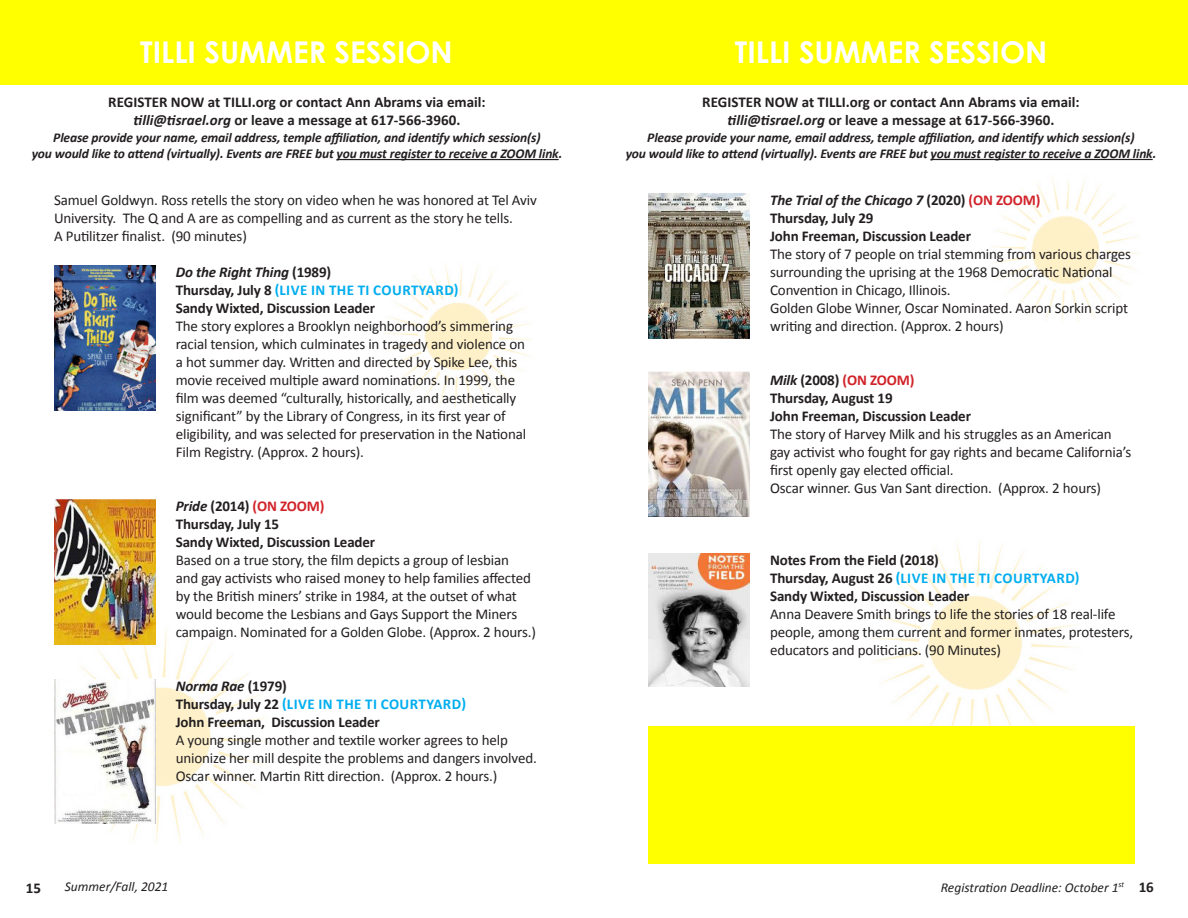
<style>
.page{position:relative;width:1188px;height:918px;background:#fff}
.page>*{position:absolute;margin:0;border:0;box-sizing:border-box;transform-origin:0 0}
.t1{font:700 31.5px "Century Gothic";color:#fff}
.t2{font:700 30px "Century Gothic";color:#fff}
.t3{font:15px/18px "Calibri";letter-spacing:-.01em;color:#231f20}
.t4{font:700 15px/18px "Calibri";letter-spacing:-.01em;color:#231f20}
.t5{font:italic 700 13.5px/16.5px "Calibri";letter-spacing:-.01em;color:#231f20;text-align:center}
.t6{font:italic 13.5px "Calibri";color:#231f20}
.s1{font-style:italic}
.s2{color:#d1232a}
.s3{color:#00aeef}
</style>
<div class="page">
<img style="left:991px;top:176px;width:149px;height:146px">
<img style="left:384px;top:263px;width:149px;height:146px">
<img style="left:52px;top:628px;width:217px;height:215px">
<img style="left:871px;top:539px;width:206px;height:187px">
<div style="left:0;top:0;width:1188px;height:84px;background:#ff0"></div>
<hr style="left:337px;top:159px;width:222px;height:1px;background:#231f20">
<hr style="left:931px;top:159px;width:222px;height:1px;background:#231f20">
<img style="left:54px;top:500px;width:102px;height:144px">
<img style="left:648px;top:193px;width:102px;height:145px">
<img style="left:648px;top:372px;width:102px;height:144px">
<img style="left:54px;top:266px;width:102px;height:144px">
<img style="left:54px;top:679px;width:102px;height:145px">
<img style="left:648px;top:553px;width:102px;height:133px">
<div style="left:648px;top:726px;width:486px;height:138px;background:#ff0"></div>
<h1 class="t1" style="left:126px;top:30px;width:338px">Morning Study Groups</h1>
<h1 class="t1" style="left:725px;top:29px;width:338px">Morning Study Groups</h1>
<h2 class="t2" style="left:140px;top:41px;width:314px">TILLI SUMMER SESSION</h2>
<h2 class="t2" style="left:735px;top:41px;width:314px">TILLI SUMMER SESSION</h2>
<p class="t4" style="left:108px;top:93px;width:379px;text-align:center">REGISTER NOW at TILLI.org or contact Ann Abrams via email: <span class="s1">tilli@tisrael.org</span> or leave a message at 617-566-3960.</p>
<p class="t5" style="left:32px;top:129px;width:532px">Please provide your name, email address, temple affiliation, and identify which session(s)<br>you would like to attend (virtually). Events are FREE but you must register to receive a ZOOM link.</p>
<p class="t4" style="left:702px;top:93px;width:379px;text-align:center">REGISTER NOW at TILLI.org or contact Ann Abrams via email: <span class="s1">tilli@tisrael.org</span> or leave a message at 617-566-3960.</p>
<p class="t5" style="left:626px;top:129px;width:532px">Please provide your name, email address, temple affiliation, and identify which session(s)<br>you would like to attend (virtually). Events are FREE but you must register to receive a ZOOM link.</p>
<p class="t4" style="left:770px;top:191px;width:272px"><span class="s1">The Trial of the Chicago 7</span> (2020) <span class="s2">(ON ZOOM)<br></span>Thursday, July 29<br>John Freeman, Discussion Leader</p>
<p class="t3" style="left:770px;top:245px;width:363px">The story of 7 people on trial stemming from various charges surrounding the uprising at the 1968 Democratic National Convention in Chicago, Illinois.<br>Golden Globe Winner, Oscar Nominated. Aaron Sorkin script writing and direction. (Approx. 2 hours)</p>
<p class="t3" style="left:54px;top:191px;width:484px">Samuel Goldwyn. Ross retells the story on video when he was honored at Tel Aviv<br>University. The Q and A are as compelling and as current as the story he tells.<br>A Putilitzer finalist. (90 minutes)</p>
<p class="t4" style="left:176px;top:263px;width:284px"><span class="s1">Do the Right Thing</span> (1989)<br>Thursday, July 8 <span class="s3">(LIVE IN THE TI COURTYARD)<br></span>Sandy Wixted, Discussion Leader</p>
<p class="t3" style="left:176px;top:317px;width:352px">The story explores a Brooklyn neighborhood’s simmering racial tension, which culminates in tragedy and violence on a hot summer day. Written and directed by Spike Lee, this movie received multiple award nominations. In 1999, the film was deemed “culturally, historically, and aesthetically significant” by the Library of Congress, in its first year of eligibility, and was selected for preservation in the National Film Registry. (Approx. 2 hours).</p>
<p class="t4" style="left:770px;top:371px;width:202px"><span class="s1">Milk</span> (2008) <span class="s2">(ON ZOOM)<br></span>Thursday, August 19<br>John Freeman, Discussion Leader</p>
<p class="t3" style="left:770px;top:425px;width:363px">The story of Harvey Milk and his struggles as an American gay activist who fought for gay rights and became California’s first openly gay elected official.<br>Oscar winner. Gus Van Sant direction. (Approx. 2 hours)</p>
<p class="t4" style="left:176px;top:497px;width:201px"><span class="s1">Pride</span> (2014) <span class="s2">(ON ZOOM)<br></span>Thursday, July 15<br>Sandy Wixted, Discussion Leader</p>
<p class="t3" style="left:176px;top:551px;width:362px">Based on a true story, the film depicts a group of lesbian<br>and gay activists who raised money to help families affected by the British miners’ strike in 1984, at the outset of what would become the Lesbians and Gays Support the Miners campaign. Nominated for a Golden Globe. (Approx. 2 hours.)</p>
<p class="t4" style="left:176px;top:677px;width:292px"><span class="s1">Norma Rae</span> (1979)<br>Thursday, July 22 <span class="s3">(LIVE IN THE TI COURTYARD)<br></span>John Freeman, Discussion Leader</p>
<p class="t3" style="left:176px;top:731px;width:363px">A young single mother and textile worker agrees to help unionize her mill despite the problems and dangers involved.<br>Oscar winner. Martin Ritt direction. (Approx. 2 hours.)</p>
<p class="t4" style="left:770px;top:551px;width:311px">Notes From the Field (2018)<br>Thursday, August 26 <span class="s3">(LIVE IN THE TI COURTYARD)<br></span>Sandy Wixted, Discussion Leader</p>
<p class="t3" style="left:770px;top:605px;width:365px">Anna Deavere Smith brings to life the stories of 18 real-life people, among them current and former inmates, protesters, educators and politicians. (90 Minutes)</p>
<p class="t6" style="left:65px;top:881px;width:105px">Summer/Fall, 2021</p>
<p class="t6" style="left:941px;top:878px;width:185px">Registration Deadline: October 1<sup>st</sup></p>
<p class="t4" style="left:26px;top:880px;width:17px">15</p>
<p class="t4" style="left:1139px;top:879px;width:17px">16</p>
</div>
